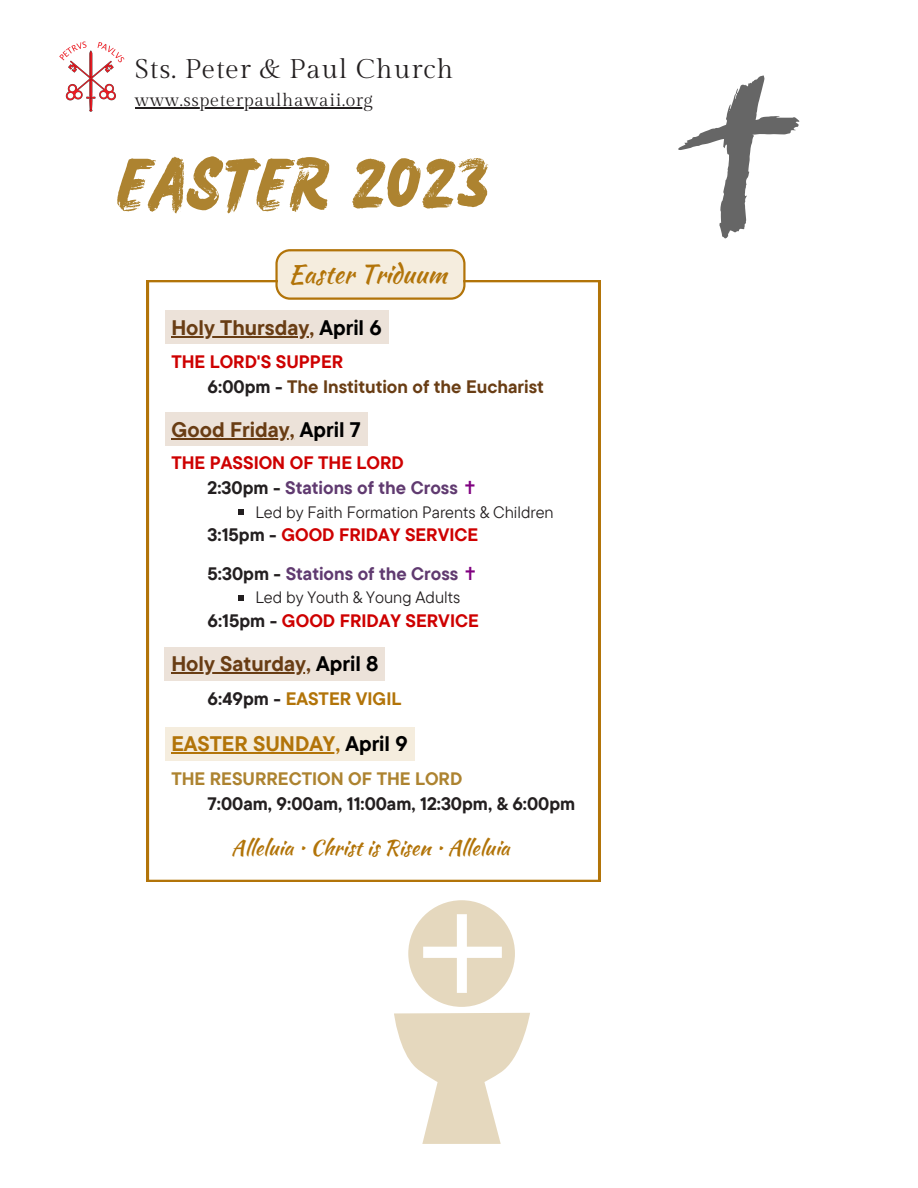
<style>
.page{position:relative;width:918px;height:1188px;background:#fff}
.page>*{position:absolute;margin:0;border:0;box-sizing:border-box;transform-origin:0 0}
.t1{font:54px "Salted Bay";letter-spacing:.035em;color:#ad8330}
.t2{font:27px "Gilda Display";letter-spacing:.035em;color:#231f20}
.t3{font:25.5px "Kaushan Script";color:#b27409}
.t4{font:700 21px "TT Commons Pro";color:#693d14}
.t5{font:21px "Kaushan Script";color:#b27409}
.t6{font:700 21px "TT Commons Pro";color:#b27409}
.t7{font:700 18px/24.5px "TT Commons Pro";color:#ce0000}
.t8{font:700 18px/38.5px "TT Commons Pro";color:#603a70}
.t9{font:700 18px/24.8px "TT Commons Pro";color:#693d14}
.t10{font:700 18px "TT Commons Pro";color:#231f20}
.t11{font:18px "Gilda Display";letter-spacing:.035em;color:#231f20}
.t12{font:700 18px "TT Commons Pro";color:#ad8330}
.t13{font:700 18px "TT Commons Pro";color:#b27409}
.t14{font:16.5px "TT Commons Pro";color:#231f20}
.s1{color:#000}
.s2{color:#ce0000}
.s3{color:#231f20}
.s4{color:#603a70}
.s5{font-family:"DejaVu Sans";font-weight:400;color:#800080}
</style>
<div class="page">
<svg style="left:147px;top:280px;width:453px;height:602px"></svg>
<div style="left:165px;top:412px;width:202px;height:34px;background:#ece2d9"></div>
<hr style="left:171px;top:438px;width:124px;height:1px;background:#693d14">
<div style="left:165px;top:310px;width:224px;height:34px;background:#ece2d9"></div>
<hr style="left:171px;top:336px;width:138px;height:1px;background:#693d14">
<svg style="left:239px;top:510px;width:5px;height:5px"></svg>
<svg style="left:239px;top:595px;width:5px;height:6px"></svg>
<div style="left:165px;top:647px;width:220px;height:33px;background:#ece2d9"></div>
<hr style="left:171px;top:673px;width:140px;height:1px;background:#693d14">
<div style="left:165px;top:727px;width:250px;height:33px;background:#f5edde"></div>
<hr style="left:171px;top:753px;width:169px;height:1px;background:#b27409">
<svg style="left:678px;top:75px;width:122px;height:164px"></svg>
<img style="left:59px;top:41px;width:66px;height:71px">
<hr style="left:135px;top:107px;width:239px;height:1px;background:#231f20">
<svg style="left:275px;top:249px;width:191px;height:51px"></svg>
<svg style="left:394px;top:1013px;width:136px;height:131px"></svg>
<svg style="left:408px;top:900px;width:107px;height:107px"></svg>
<h2 class="t2" style="left:135px;top:54px;width:320px">Sts. Peter &amp; Paul Church</h2>
<p class="t11" style="left:135px;top:90px;width:240px">www.sspeterpaulhawaii.org</p>
<h1 class="t1" style="left:118px;top:151px;width:372px">EASTER 2023</h1>
<h3 class="t3" style="left:288px;top:255px;width:160px">Easter Triduum</h3>
<p class="t4" style="left:171px;top:314px;width:212px">Holy Thursday, <span class="s1">April 6</span></p>
<p class="t9" style="left:208px;top:349px;width:338px;text-indent:-36px"><span class="s2">THE LORD'S SUPPER<br></span><span class="s3">6:00pm -</span> The Institution of the Eucharist</p>
<p class="t4" style="left:171px;top:416px;width:191px">Good Friday, <span class="s1">April 7</span></p>
<p class="t7" style="left:208px;top:450px;width:271px;text-indent:-36px">THE PASSION OF THE LORD<br><span class="s3">2:30pm -</span> <span class="s4">Stations of the Cross</span> <span class="s5">✝</span></p>
<p class="t8" style="left:208px;top:515px;width:272px"><span class="s3">3:15pm -</span> <span class="s2">GOOD FRIDAY SERVICE<br></span><span class="s3">5:30pm -</span> Stations of the Cross <span class="s5">✝</span></p>
<p class="t7" style="left:208px;top:608px;width:273px"><span class="s3">6:15pm -</span> GOOD FRIDAY SERVICE</p>
<p class="t14" style="left:255px;top:501px;width:300px">Led by Faith Formation Parents &amp; Children</p>
<p class="t14" style="left:255px;top:587px;width:206px">Led by Youth &amp; Young Adults</p>
<p class="t4" style="left:171px;top:650px;width:209px">Holy Saturday, <span class="s1">April 8</span></p>
<p class="t13" style="left:208px;top:687px;width:195px"><span class="s3">6:49pm -</span> EASTER VIGIL</p>
<p class="t6" style="left:171px;top:730px;width:238px">EASTER SUNDAY, <span class="s1">April 9</span></p>
<p class="t12" style="left:171px;top:767px;width:292px">THE RESURRECTION OF THE LORD</p>
<p class="t10" style="left:208px;top:792px;width:369px">7:00am, 9:00am, 11:00am, 12:30pm, &amp; 6:00pm</p>
<p class="t5" style="left:231px;top:833px;width:280px">Alleluia • Christ is Risen • Alleluia</p>
</div>
